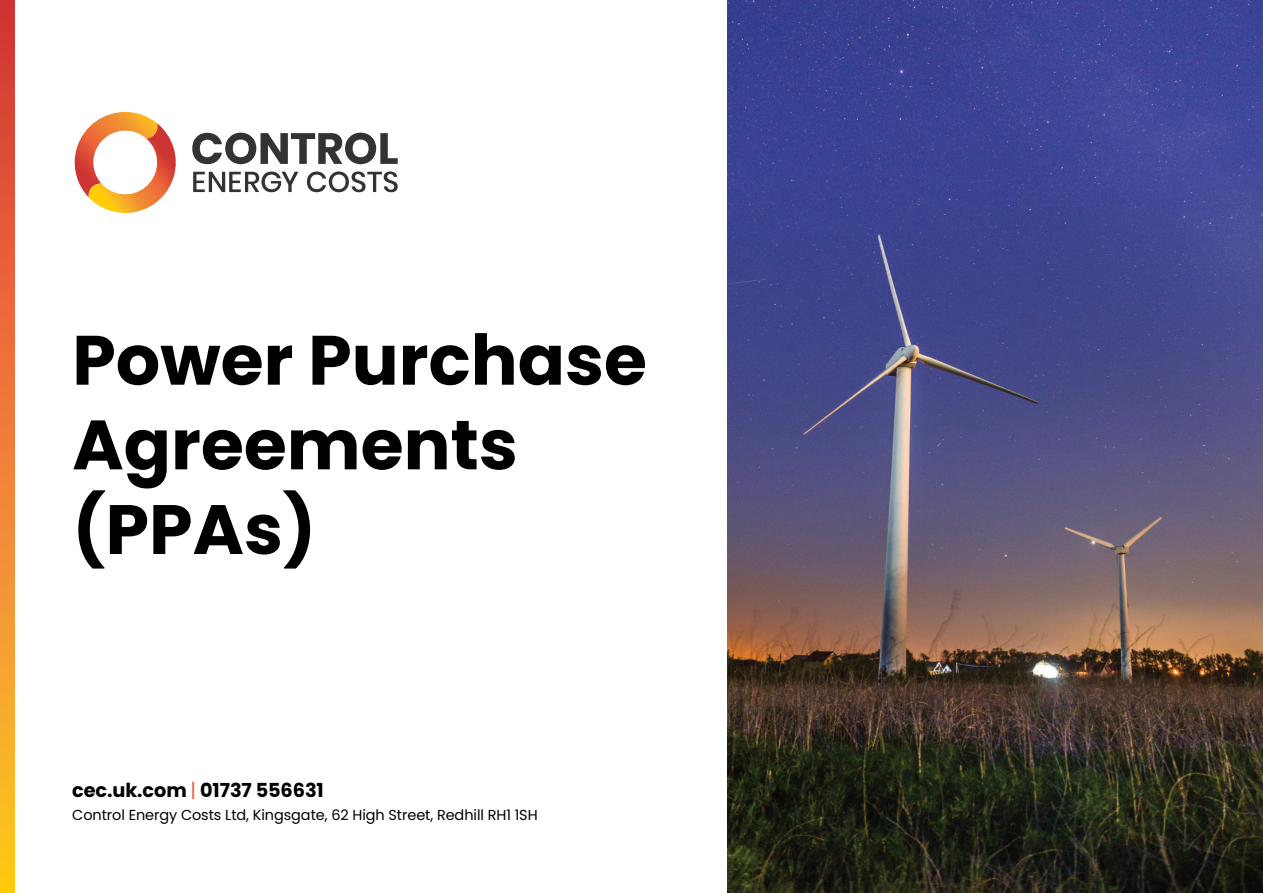
<style>
.page{position:relative;width:1263px;height:893px;background:#fff}
.page>*{position:absolute;margin:0;border:0;box-sizing:border-box;transform-origin:0 0}
.t1{font:700 69.75px/84.6px "Poppins";color:#000}
.t2{font:700 19.35px "Poppins";letter-spacing:-.005em;color:#000}
.t3{font:14.4px "Poppins";letter-spacing:-.005em;color:#000}
.s1{font-weight:400;color:#eb5d40}
</style>
<div class="page">
<svg style="left:193px;top:172px;width:105px;height:20px"></svg>
<svg style="left:307px;top:171px;width:91px;height:21px"></svg>
<svg style="left:192px;top:133px;width:206px;height:31px"></svg>
<svg style="left:75px;top:112px;width:101px;height:101px"></svg>
<svg style="left:0;top:0;width:15px;height:893px;background:#ec7e32"></svg>
<img style="left:727px;top:0;width:536px;height:893px">
<h1 class="t1" style="left:72px;top:318px;width:576px">Power Purchase<br>Agreements (PPAs)</h1>
<h2 class="t2" style="left:72px;top:779px;width:253px">cec.uk.com <span class="s1">|</span> 01737 556631</h2>
<p class="t3" style="left:72px;top:807px;width:467px">Control Energy Costs Ltd, Kingsgate, 62 High Street, Redhill RH1 1SH</p>
</div>
